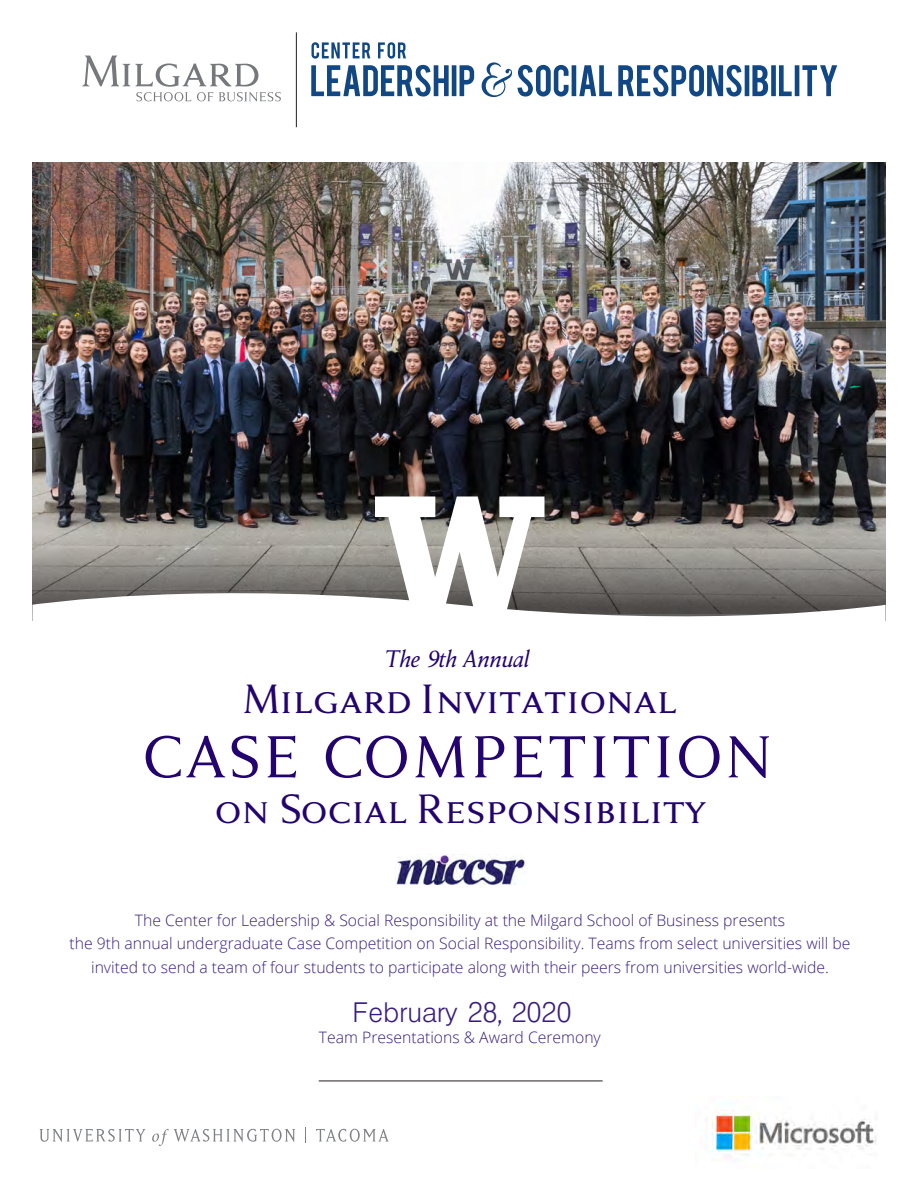
<style>
.page{position:relative;width:918px;height:1188px;background:#fff}
.page>*{position:absolute;margin:0;border:0;box-sizing:border-box;transform-origin:0 0}
.t1{font:63.9px "Anziano Small Caps";letter-spacing:.04em;color:#22036f}
.t2{font:44.25px "Anziano Small Caps";letter-spacing:-.06em;color:#22036f}
.t3{font:300 27.3px "Adobe Gothic Std";letter-spacing:-.04em;color:#22036f}
.t4{font:italic 25.95px "Anziano";letter-spacing:-.04em;color:#22036f}
.t5{font:300 15.75px/23.2px "Open Sans";color:#22036f;text-align:center}
.s1{font-family:"Minion Pro"}
.s2{font-family:"Anziano Small Caps";font-weight:400}
</style>
<div class="page">
<svg style="left:311px;top:42px;width:526px;height:55px"></svg>
<hr style="left:296px;top:32px;width:1px;height:95px;background:#231f20">
<svg style="left:82px;top:56px;width:199px;height:45px"></svg>
<svg style="left:39px;top:1129px;width:107px;height:13px"></svg>
<svg style="left:152px;top:1129px;width:143px;height:17px"></svg>
<svg style="left:305px;top:1128px;width:1px;height:15px"></svg>
<svg style="left:316px;top:1129px;width:73px;height:13px"></svg>
<img style="left:705px;top:1096px;width:171px;height:65px">
<img style="left:32px;top:162px;width:854px;height:335px">
<svg style="left:32px;top:497px;width:854px;height:82px"></svg>
<img style="left:396px;top:854px;width:129px;height:31px">
<svg style="left:375px;top:497px;width:170px;height:82px"></svg>
<svg style="left:32px;top:579px;width:854px;height:42px"></svg>
<hr style="left:319px;top:1081px;width:284px;height:1px;background:#231f20">
<p class="t4" style="left:385px;top:645px;width:147px">The <span class="s1">9</span>th Annual</p>
<p class="t2" style="left:242px;top:676px;width:438px">Milgard Invitational</p>
<p class="t1" style="left:143px;top:724px;width:631px">CASE COMPETITION</p>
<p class="t2" style="left:214px;top:786px;width:495px">on Social Responsibility</p>
<p class="t5" style="left:70px;top:908px;width:782px">The Center for Leadership &amp; Social Responsibility at the Milgard School of Business presents<br>the 9th annual undergraduate Case Competition on Social Responsibility. Teams from select universities will be invited to send a team of four students to participate along with their peers from universities world-wide.</p>
<h3 class="t3" style="left:352px;top:998px;width:221px">February 28<span class="s2">,</span> 2020</h3>
<p class="t5" style="left:319px;top:1025px;width:283px">Team Presentations &amp; Award Ceremony</p>
</div>
